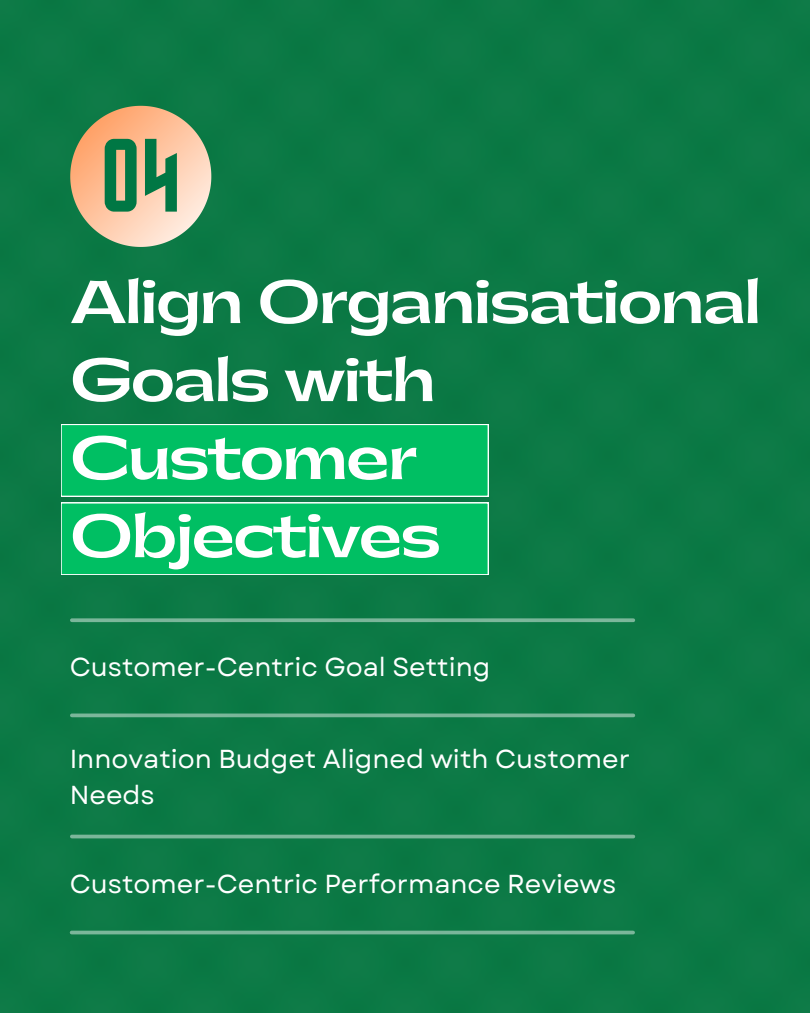
<style>
.page{position:relative;width:810px;height:1013px;background:#fff}
.page>*{position:absolute;margin:0;border:0;box-sizing:border-box;transform-origin:0 0}
.t1{font:104.7px "Horta";color:#074}
.t2{font:700 57px/78px "Gatwick";letter-spacing:-.025em;color:#fff}
.t3{font:26px/36px "Garet";color:#fff}
</style>
<div class="page">
<div style="left:0;top:0;width:810px;height:1012px;background:#0c7945"></div>
<svg style="left:70px;top:106px;width:141px;height:141px;background:#cab68f"></svg>
<div style="left:61px;top:424px;width:427px;height:72px;background:#00bf63"></div>
<div style="left:61px;top:503px;width:427px;height:72px;background:#00bf63"></div>
<svg style="left:72px;top:713px;width:561px;height:4px;background:#6cae8e"></svg>
<svg style="left:72px;top:618px;width:561px;height:4px;background:#70b092"></svg>
<svg style="left:72px;top:834px;width:561px;height:4px;background:#68ac8b"></svg>
<svg style="left:72px;top:930px;width:561px;height:4px;background:#68ab8b"></svg>
<p class="t1" style="left:100px;top:132px;width:82px">04</p>
<p class="t2" style="left:70px;top:265px;width:692px">Align Organisational<br>Goals with<br>Customer<br>Objectives</p>
<p class="t3" style="left:70px;top:649px;width:422px">Customer-Centric Goal Setting</p>
<h1 class="t3" style="left:70px;top:741px;width:562px">Innovation Budget Aligned with Customer<br>Needs</h1>
<p class="t3" style="left:70px;top:866px;width:548px">Customer-Centric Performance Reviews</p>
</div>
